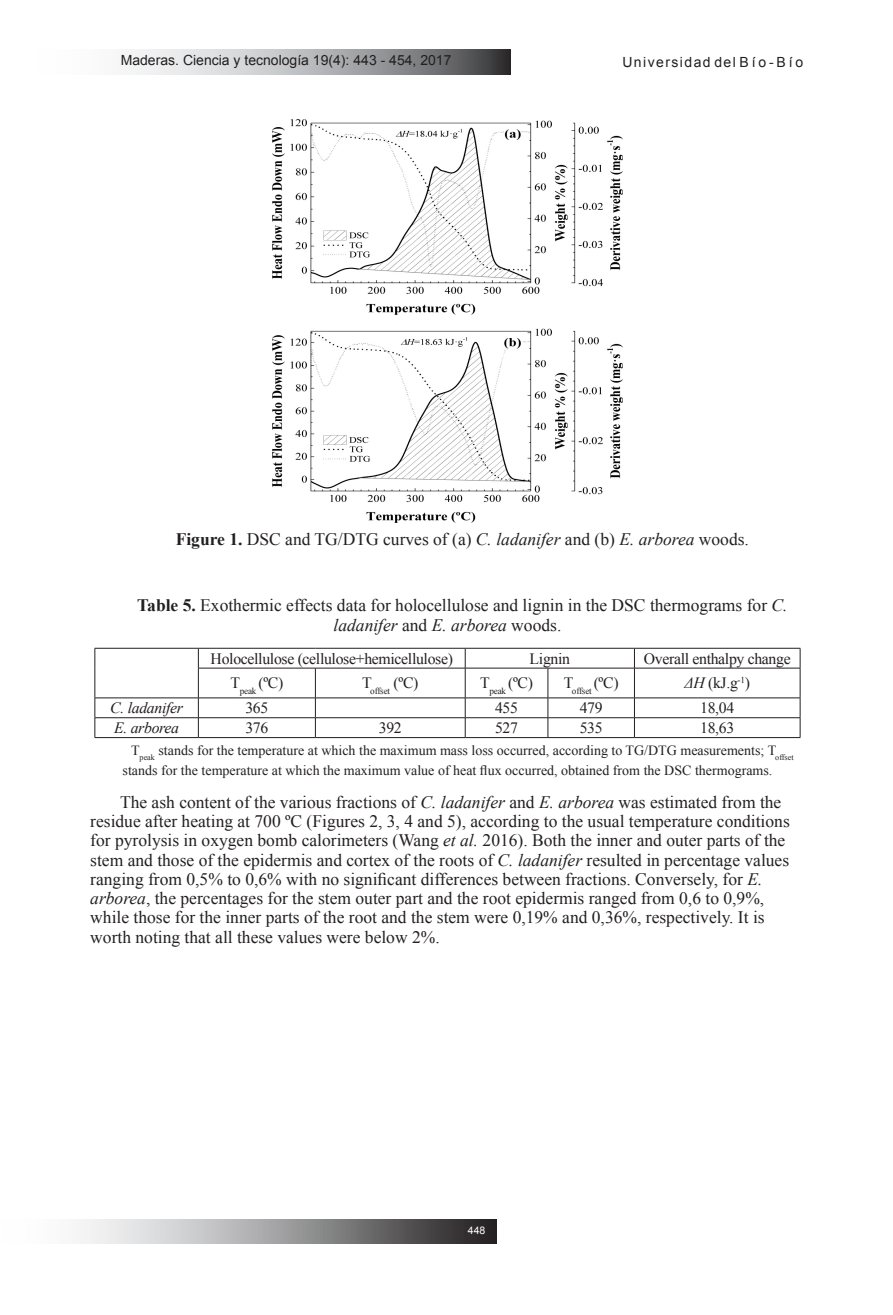
<style>
.page{position:relative;width:893px;height:1315px;background:#fff}
.page>*{position:absolute;margin:0;border:0;box-sizing:border-box;transform-origin:0 0}
.t1{font:17.5px/19.2px "Times New Roman";color:#231f20}
.t2{font:15.75px "Times New Roman";letter-spacing:-.02em;color:#231f20}
.t3{font:italic 15.75px "Times New Roman";letter-spacing:-.02em;color:#231f20}
.t4{font:14px/19.2px "Times New Roman";color:#231f20}
.t5{font:14px "Arial";color:#231f20}
.t6{font:14px "Arial";letter-spacing:.105em;color:#231f20}
.t7{font:10.5px "Arial";color:#fff}
.t8{font:9.1px "Times New Roman";letter-spacing:-.02em;color:#231f20}
.s1{font-weight:700}
.s2{font-style:italic}
</style>
<div class="page">
<div style="left:0;top:1219px;width:496px;height:25px;background:linear-gradient(to right,#fff,#302e2f)"></div>
<svg style="left:131px;top:50px;width:380px;height:24px;background:#a9aaac"></svg>
<hr style="left:95px;top:648px;width:103px;height:1px;background:#231f20">
<hr style="left:198px;top:648px;width:117px;height:1px;background:#231f20">
<hr style="left:315px;top:648px;width:150px;height:1px;background:#231f20">
<hr style="left:465px;top:648px;width:83px;height:1px;background:#231f20">
<hr style="left:548px;top:648px;width:86px;height:1px;background:#231f20">
<hr style="left:634px;top:648px;width:166px;height:1px;background:#231f20">
<hr style="left:198px;top:668px;width:117px;height:1px;background:#231f20">
<hr style="left:315px;top:668px;width:150px;height:1px;background:#231f20">
<hr style="left:465px;top:668px;width:83px;height:1px;background:#231f20">
<hr style="left:548px;top:668px;width:86px;height:1px;background:#231f20">
<hr style="left:634px;top:668px;width:166px;height:1px;background:#231f20">
<hr style="left:95px;top:697px;width:103px;height:1px;background:#231f20">
<hr style="left:198px;top:697px;width:117px;height:1px;background:#231f20">
<hr style="left:315px;top:697px;width:150px;height:1px;background:#231f20">
<hr style="left:465px;top:697px;width:83px;height:1px;background:#231f20">
<hr style="left:548px;top:697px;width:86px;height:1px;background:#231f20">
<hr style="left:634px;top:697px;width:166px;height:1px;background:#231f20">
<hr style="left:95px;top:717px;width:103px;height:1px;background:#231f20">
<svg style="left:95px;top:648px;width:1px;height:89px"></svg>
<hr style="left:198px;top:717px;width:117px;height:1px;background:#231f20">
<svg style="left:198px;top:648px;width:1px;height:89px"></svg>
<hr style="left:315px;top:717px;width:150px;height:1px;background:#231f20">
<svg style="left:315px;top:668px;width:1px;height:69px"></svg>
<hr style="left:465px;top:717px;width:83px;height:1px;background:#231f20">
<svg style="left:465px;top:648px;width:1px;height:89px"></svg>
<hr style="left:548px;top:717px;width:86px;height:1px;background:#231f20">
<svg style="left:548px;top:668px;width:1px;height:69px"></svg>
<hr style="left:634px;top:717px;width:166px;height:1px;background:#231f20">
<svg style="left:634px;top:648px;width:1px;height:89px"></svg>
<svg style="left:800px;top:648px;width:1px;height:89px"></svg>
<hr style="left:95px;top:737px;width:103px;height:1px;background:#231f20">
<hr style="left:198px;top:737px;width:117px;height:1px;background:#231f20">
<hr style="left:315px;top:737px;width:150px;height:1px;background:#231f20">
<hr style="left:465px;top:737px;width:83px;height:1px;background:#231f20">
<hr style="left:548px;top:737px;width:86px;height:1px;background:#231f20">
<hr style="left:634px;top:737px;width:166px;height:1px;background:#231f20">
<img style="left:273px;top:120px;width:349px;height:402px">
<p class="t5" style="left:121px;top:51px;width:332px">Maderas. Ciencia y tecnología 19(4): 443 - 454, 2017</p>
<p class="t6" style="left:622px;top:53px;width:182px">Universidad del Bío-Bío</p>
<p class="t1" style="left:176px;top:529px;width:575px"><span class="s1">Figure 1.</span> DSC and TG/DTG curves of (a) <span class="s2">C. ladanifer</span> and (b) <span class="s2">E. arborea</span> woods.</p>
<p class="t1" style="left:334px;top:595px;width:455px;text-indent:-196px"><span class="s1">Table 5.</span> Exothermic effects data for holocellulose and lignin in the DSC thermograms for <span class="s2">C. ladanifer</span> and <span class="s2">E. arborea</span> woods.</p>
<p class="t2" style="left:211px;top:648px;width:244px">Holocellulose (cellulose+hemicellulose)</p>
<p class="t2" style="left:530px;top:648px;width:42px">Lignin</p>
<p class="t2" style="left:644px;top:648px;width:148px">Overall enthalpy change</p>
<p class="t2" style="left:230px;top:672px;width:54px">T<sub>peak</sub> (ºC)</p>
<p class="t8" style="left:362px;top:684px;width:58px"><sup>T</sup>offset <sup>(ºC)</sup></p>
<p class="t2" style="left:480px;top:672px;width:54px">T<sub>peak</sub> (ºC)</p>
<p class="t8" style="left:564px;top:684px;width:56px"><sup>T</sup>offset <sup>(ºC)</sup></p>
<p class="t2" style="left:684px;top:672px;width:67px"><span class="s2">ΔH</span> (kJ.g<sup>-1</sup>)</p>
<p class="t3" style="left:110px;top:697px;width:74px">C. ladanifer</p>
<p class="t2" style="left:245px;top:697px;width:24px">365</p>
<p class="t2" style="left:495px;top:697px;width:24px">455</p>
<p class="t2" style="left:580px;top:697px;width:24px">479</p>
<p class="t2" style="left:700px;top:697px;width:36px">18,04</p>
<p class="t3" style="left:114px;top:717px;width:66px">E. arborea</p>
<p class="t2" style="left:245px;top:717px;width:24px">376</p>
<p class="t2" style="left:379px;top:717px;width:24px">392</p>
<p class="t2" style="left:495px;top:717px;width:24px">527</p>
<p class="t2" style="left:580px;top:717px;width:24px">535</p>
<p class="t2" style="left:700px;top:717px;width:36px">18,63</p>
<p class="t4" style="left:123px;top:741px;width:672px;text-indent:8px">T<sub>peak</sub> stands for the temperature at which the maximum mass loss occurred, according to TG/DTG measurements; T<sub>offset </sub>stands for the temperature at which the maximum value of heat flux occurred, obtained from the DSC thermograms.</p>
<p class="t1" style="left:90px;top:792px;width:701px;text-indent:30px">The ash content of the various fractions of <span class="s2">C. ladanifer</span> and <span class="s2">E. arborea</span> was estimated from the residue after heating at 700 ºC (Figures 2, 3, 4 and 5), according to the usual temperature conditions for pyrolysis in oxygen bomb calorimeters (Wang <span class="s2">et al.</span> 2016). Both the inner and outer parts of the stem and those of the epidermis and cortex of the roots of <span class="s2">C. ladanifer</span> resulted in percentage values ranging from 0,5% to 0,6% with no significant differences between fractions. Conversely, for <span class="s2">E. arborea</span>, the percentages for the stem outer part and the root epidermis ranged from 0,6 to 0,9%, while those for the inner parts of the root and the stem were 0,19% and 0,36%, respectively. It is worth noting that all these values were below 2%.</p>
<p class="t7" style="left:468px;top:1223px;width:19px">448</p>
</div>
